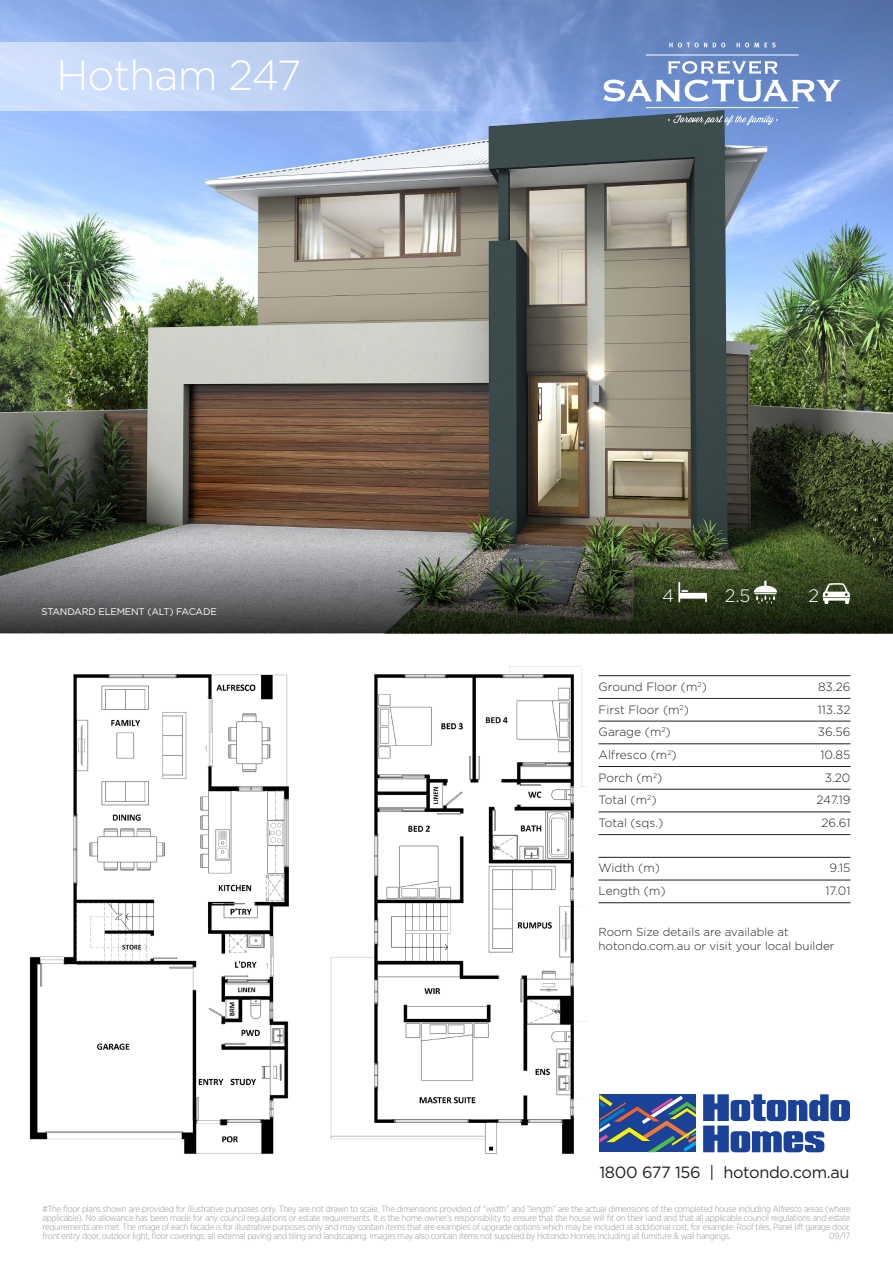
<style>
.page{position:relative;width:893px;height:1263px;background:#fff}
.page>*{position:absolute;margin:0;border:0;box-sizing:border-box;transform-origin:0 0}
._00_Title{font:300 42px "Gotham";letter-spacing:-.02em;color:#fff}
._04_SmallTitle{font:300 18px "Gotham";color:#fff}
._03_BodyCopy{font:16.35px "Gotham";letter-spacing:-.02em;color:#231f20}
._02_SubHead{font:300 12px "Gotham";color:#231f20}
._05_SmallSubHead{font:300 11.55px/14.5px "Gotham";color:#231f20}
._03_BodyCopy-2{font:9.6px "Gotham";letter-spacing:-.02em;color:#fff}
._03_BodyCopy-3{font:300 9px/9px "Gotham Narrow";letter-spacing:-.03em;color:#939598;text-align:justify}
</style>
<div class="page">
<img style="left:0;top:0;width:893px;height:634px">
<hr style="left:598px;top:675px;width:252px;height:1px;background:#231f20">
<hr style="left:598px;top:698px;width:252px;height:1px;background:#231f20">
<hr style="left:598px;top:721px;width:252px;height:1px;background:#231f20">
<hr style="left:598px;top:743px;width:252px;height:1px;background:#231f20">
<hr style="left:598px;top:766px;width:252px;height:1px;background:#231f20">
<hr style="left:598px;top:789px;width:252px;height:1px;background:#231f20">
<hr style="left:598px;top:812px;width:252px;height:1px;background:#231f20">
<hr style="left:598px;top:834px;width:252px;height:1px;background:#231f20">
<hr style="left:598px;top:857px;width:252px;height:1px;background:#231f20">
<hr style="left:598px;top:880px;width:252px;height:1px;background:#231f20">
<hr style="left:598px;top:902px;width:252px;height:1px;background:#231f20">
<img style="left:29px;top:666px;width:558px;height:488px">
<svg style="left:703px;top:1094px;width:147px;height:58px"></svg>
<svg style="left:599px;top:1094px;width:97px;height:58px"></svg>
<svg style="left:0;top:538px;width:893px;height:95px"></svg>
<svg style="left:822px;top:583px;width:28px;height:21px"></svg>
<svg style="left:678px;top:582px;width:29px;height:20px"></svg>
<svg style="left:753px;top:580px;width:25px;height:24px"></svg>
<svg style="left:0;top:43px;width:526px;height:68px"></svg>
<svg style="left:668px;top:115px;width:110px;height:11px"></svg>
<hr style="left:646px;top:107px;width:153px;height:1px;background:#fff">
<hr style="left:646px;top:55px;width:153px;height:1px;background:#fff">
<svg style="left:603px;top:61px;width:238px;height:40px"></svg>
<svg style="left:669px;top:43px;width:107px;height:5px"></svg>
<p class="_00_Title" style="left:57px;top:48px;width:246px">Hotham 247</p>
<p class="_03_BodyCopy-2" style="left:42px;top:605px;width:177px">STANDARD ELEMENT (ALT) FACADE</p>
<p class="_04_SmallTitle" style="left:662px;top:584px;width:13px">4</p>
<p class="_04_SmallTitle" style="left:725px;top:584px;width:27px">2.5</p>
<p class="_04_SmallTitle" style="left:808px;top:584px;width:12px">2</p>
<p class="_02_SubHead" style="left:598px;top:679px;width:110px">Ground Floor (m<sup>2</sup>)</p>
<p class="_02_SubHead" style="left:818px;top:679px;width:34px">83.26</p>
<p class="_02_SubHead" style="left:598px;top:702px;width:92px">First Floor (m<sup>2</sup>)</p>
<p class="_02_SubHead" style="left:818px;top:702px;width:34px">113.32</p>
<p class="_02_SubHead" style="left:598px;top:724px;width:74px">Garage (m<sup>2</sup>)</p>
<p class="_02_SubHead" style="left:818px;top:724px;width:34px">36.56</p>
<p class="_02_SubHead" style="left:598px;top:747px;width:80px">Alfresco (m<sup>2</sup>)</p>
<p class="_02_SubHead" style="left:821px;top:747px;width:31px">10.85</p>
<p class="_02_SubHead" style="left:598px;top:770px;width:65px">Porch (m<sup>2</sup>)</p>
<p class="_02_SubHead" style="left:825px;top:770px;width:27px">3.20</p>
<p class="_02_SubHead" style="left:598px;top:792px;width:59px">Total (m<sup>2</sup>)</p>
<p class="_02_SubHead" style="left:816px;top:792px;width:35px">247.19</p>
<p class="_02_SubHead" style="left:598px;top:815px;width:66px">Total (sqs.)</p>
<p class="_02_SubHead" style="left:821px;top:815px;width:31px">26.61</p>
<p class="_02_SubHead" style="left:598px;top:861px;width:63px">Width (m)</p>
<p class="_02_SubHead" style="left:829px;top:861px;width:23px">9.15</p>
<p class="_02_SubHead" style="left:598px;top:883px;width:69px">Length (m)</p>
<p class="_02_SubHead" style="left:826px;top:883px;width:26px">17.01</p>
<p class="_05_SmallSubHead" style="left:598px;top:924px;width:237px">Room Size details are available at hotondo.com.au or visit your local builder</p>
<p class="_03_BodyCopy" style="left:599px;top:1162px;width:252px">1800 677 156 | hotondo.com.au</p>
<p class="_03_BodyCopy-3" style="left:43px;top:1204px;width:809px">#The floor plans shown are provided for illustrative purposes only. They are not drawn to scale. The dimensions provided of “width” and “length” are the actual dimensions of the completed house including Alfresco areas (where applicable). No allowance has been made for any council regulations or estate requirements. It is the home owner’s responsibility to ensure that the house will fit on their land and that all applicable council regulations and estate requirements are met. The image of each façade is for illustrative purposes only and may contain items that are examples of upgrade options which may be included at additional cost, for example: Roof tiles, Panel lift garage door, front entry door, outdoor light, floor coverings, all external paving and tiling and landscaping. Images may also contain items not supplied by Hotondo Homes including all furniture &amp; wall hangings.</p>
<p class="_03_BodyCopy-3" style="left:829px;top:1231px;width:23px">09/17</p>
</div>
